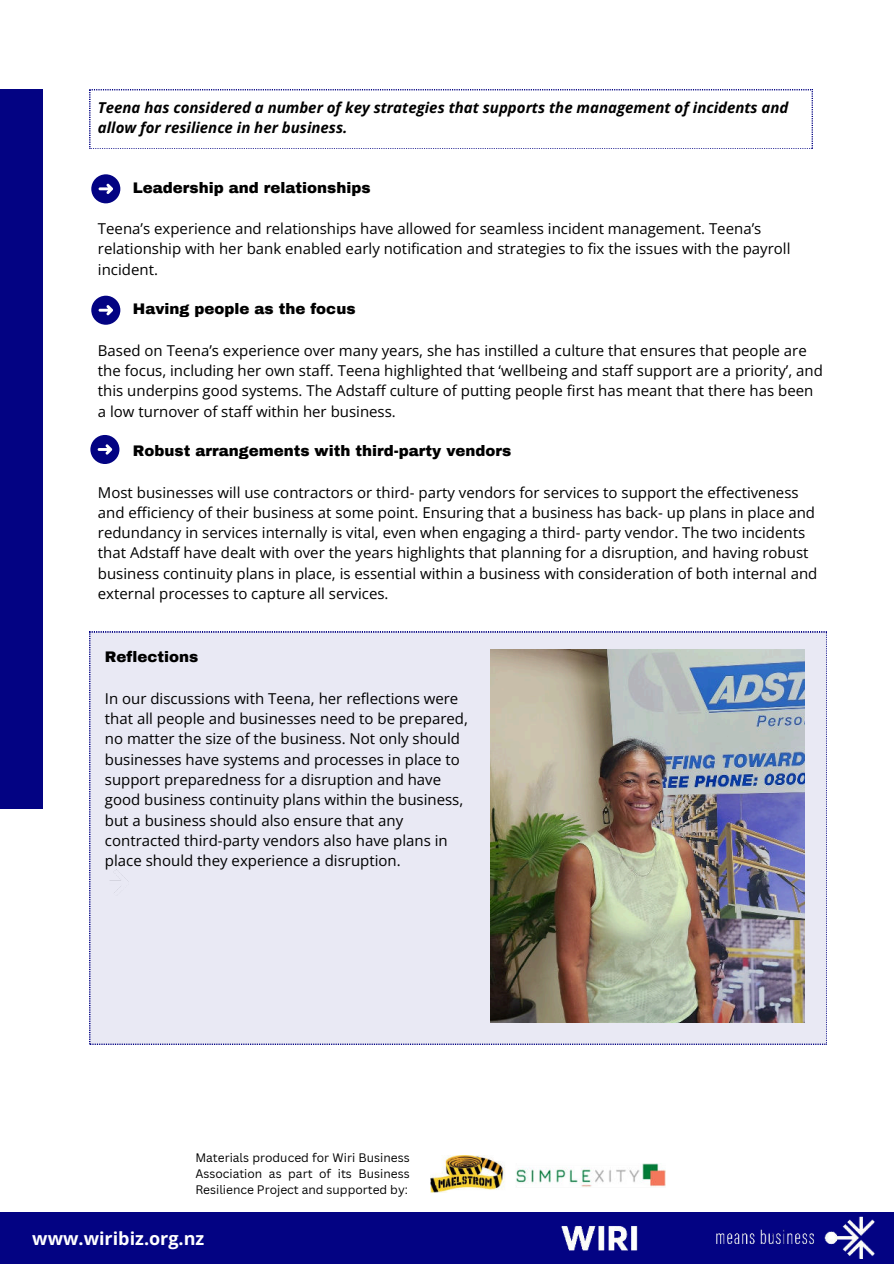
<style>
.page{position:relative;width:894px;height:1264px;background:#fff}
.page>*{position:absolute;margin:0;border:0;box-sizing:border-box;transform-origin:0 0}
.t1{font:700 18px "Open Sans";color:#fff}
.t2{font:15px/20.2px "Open Sans";color:#000}
.t3{font:italic 700 15px/20.2px "Open Sans";color:#000}
.t4{font:900 15px "Archivo";color:#000}
.t5{font:12px/16px "Canva Sans";color:#000;text-align:justify}
</style>
<div class="page">
<div style="left:0;top:89px;width:43px;height:719px;background:#030383"></div>
<svg style="left:89px;top:89px;width:723px;height:60px"></svg>
<svg style="left:91px;top:174px;width:29px;height:29px"></svg>
<svg style="left:91px;top:296px;width:29px;height:29px"></svg>
<svg style="left:90px;top:435px;width:29px;height:29px"></svg>
<div style="left:89px;top:631px;width:737px;height:413px;background:#e9e9f4"></div>
<img style="left:490px;top:649px;width:314px;height:373px">
<div style="left:0;top:1212px;width:893px;height:51px;background:#030383"></div>
<img style="left:561px;top:1216px;width:314px;height:42px">
<img style="left:430px;top:1155px;width:235px;height:37px">
<p class="t3" style="left:98px;top:97px;width:692px">Teena has considered a number of key strategies that supports the management of incidents and allow for resilience in her business.</p>
<p class="t4" style="left:133px;top:178px;width:239px">Leadership and relationships</p>
<p class="t2" style="left:98px;top:218px;width:694px">Teena’s experience and relationships have allowed for seamless incident management. Teena’s relationship with her bank enabled early notification and strategies to fix the issues with the payroll incident.</p>
<p class="t4" style="left:133px;top:300px;width:224px">Having people as the focus</p>
<p class="t2" style="left:98px;top:340px;width:726px">Based on Teena’s experience over many years, she has instilled a culture that ensures that people are the focus, including her own staff. Teena highlighted that ‘wellbeing and staff support are a priority’, and this underpins good systems. The Adstaff culture of putting people first has meant that there has been a low turnover of staff within her business.</p>
<p class="t4" style="left:133px;top:441px;width:380px">Robust arrangements with third-party vendors</p>
<p class="t2" style="left:98px;top:481px;width:720px">Most businesses will use contractors or third- party vendors for services to support the effectiveness and efficiency of their business at some point. Ensuring that a business has back- up plans in place and redundancy in services internally is vital, even when engaging a third- party vendor. The two incidents that Adstaff have dealt with over the years highlights that planning for a disruption, and having robust business continuity plans in place, is essential within a business with consideration of both internal and external processes to capture all services.</p>
<p class="t4" style="left:105px;top:648px;width:95px">Reflections</p>
<p class="t2" style="left:105px;top:688px;width:364px">In our discussions with Teena, her reflections were that all people and businesses need to be prepared, no matter the size of the business. Not only should businesses have systems and processes in place to support preparedness for a disruption and have good business continuity plans within the business, but a business should also ensure that any contracted third-party vendors also have plans in place should they experience a disruption.</p>
<p class="t5" style="left:195px;top:1149px;width:216px">Materials produced for Wiri Business Association as part of its Business Resilience Project and supported by:</p>
<p class="t1" style="left:32px;top:1225px;width:173px">www.wiribiz.org.nz</p>
</div>
